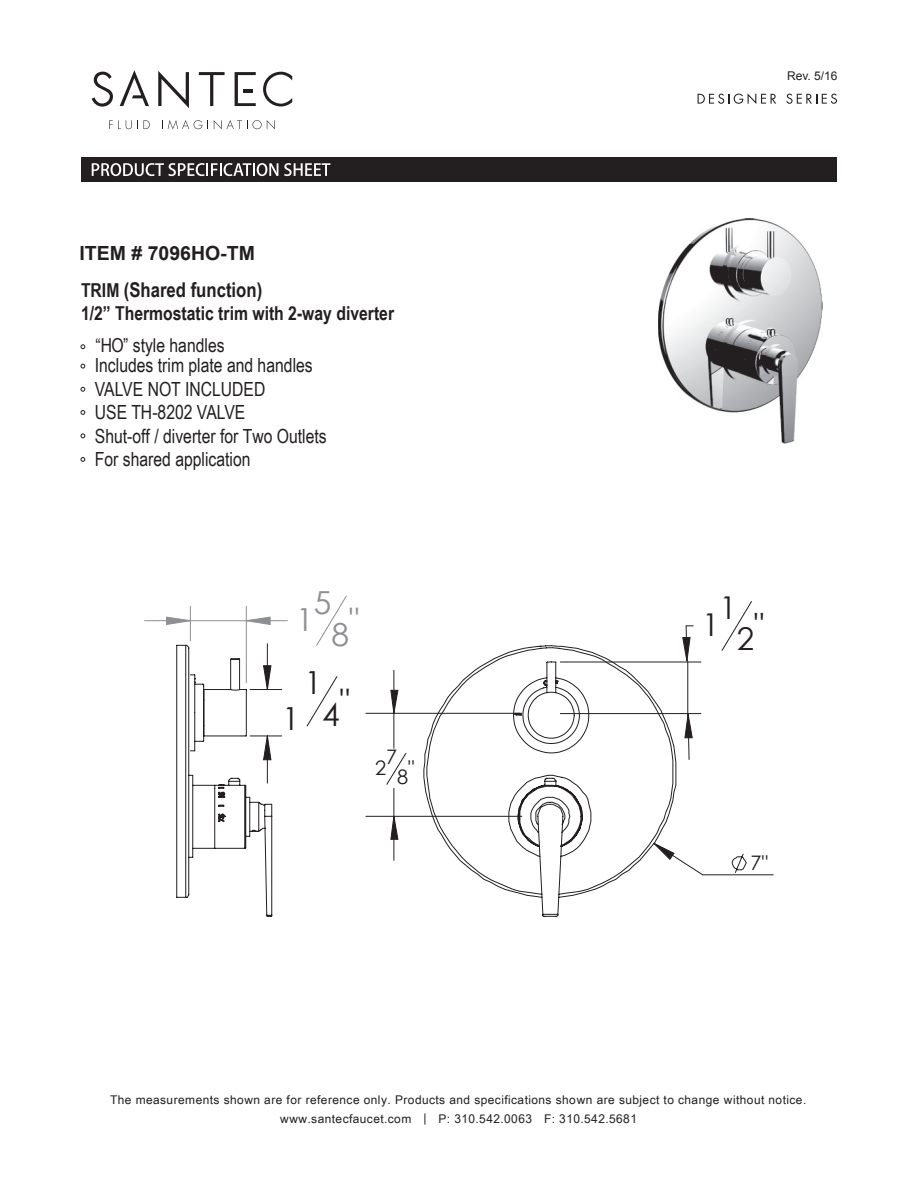
<style>
.page{position:relative;width:918px;height:1188px;background:#fff}
.page>*{position:absolute;margin:0;border:0;box-sizing:border-box;transform-origin:0 0}
.t1{font:31.8px "Century Gothic";color:#8d8f92}
.t2{font:31.8px/31.8px "Century Gothic";color:#231f20;text-align:center}
.t3{font:31.35px "Century Gothic";color:#231f20}
.t4{font:700 20.4px "Arial Narrow";color:#231f20}
.t5{font:19.95px "Century Gothic";color:#231f20}
.t6{font:19.5px/23.4px "Arial Narrow";color:#231f20}
.t7{font:700 19.5px "Arial";color:#231f20}
.t8{font:700 19.2px "Arial Narrow";color:#231f20}
.t9{font:19.2px "Arial Narrow";color:#231f20}
.t10{font:12px/19px "Arial Narrow";letter-spacing:.03em;color:#231f20;text-align:center;scale:1.22 1}
.t11{font:12px "Arial";color:#231f20}
.s1{font-size:19.2px}
</style>
<div class="page">
<svg style="left:109px;top:120px;width:29px;height:9px"></svg>
<svg style="left:144px;top:120px;width:6px;height:9px"></svg>
<svg style="left:162px;top:120px;width:40px;height:9px"></svg>
<svg style="left:213px;top:120px;width:62px;height:9px"></svg>
<svg style="left:92px;top:72px;width:21px;height:35px"></svg>
<svg style="left:158px;top:71px;width:31px;height:37px"></svg>
<svg style="left:199px;top:72px;width:26px;height:34px"></svg>
<svg style="left:263px;top:72px;width:29px;height:35px"></svg>
<svg style="left:235px;top:72px;width:21px;height:34px"></svg>
<svg style="left:120px;top:70px;width:29px;height:36px"></svg>
<div style="left:81px;top:157px;width:756px;height:25px;background:#231f20"></div>
<svg style="left:698px;top:93px;width:78px;height:11px"></svg>
<svg style="left:786px;top:94px;width:51px;height:10px"></svg>
<svg style="left:92px;top:163px;width:186px;height:13px"></svg>
<svg style="left:284px;top:163px;width:46px;height:13px"></svg>
<img style="left:658px;top:219px;width:164px;height:225px">
<svg style="left:732px;top:853px;width:15px;height:20px"></svg>
<hr style="left:703px;top:875px;width:70px;height:1px;background:#231f20">
<hr style="left:394px;top:713px;width:1px;height:35px;background:#231f20">
<hr style="left:394px;top:816px;width:1px;height:44px;background:#231f20">
<hr style="left:394px;top:670px;width:1px;height:43px;background:#231f20">
<hr style="left:366px;top:816px;width:156px;height:1px;background:#231f20">
<hr style="left:366px;top:713px;width:156px;height:1px;background:#231f20">
<svg style="left:676px;top:857px;width:27px;height:19px"></svg>
<svg style="left:386px;top:753px;width:21px;height:87px"></svg>
<svg style="left:390px;top:690px;width:8px;height:24px"></svg>
<svg style="left:423px;top:645px;width:253px;height:272px"></svg>
<svg style="left:722px;top:601px;width:30px;height:50px"></svg>
<svg style="left:682px;top:625px;width:11px;height:36px"></svg>
<svg style="left:684px;top:714px;width:9px;height:46px"></svg>
<svg style="left:513px;top:662px;width:76px;height:91px"></svg>
<hr style="left:560px;top:662px;width:141px;height:1px;background:#231f20">
<hr style="left:560px;top:713px;width:141px;height:1px;background:#231f20">
<hr style="left:688px;top:661px;width:1px;height:55px;background:#231f20">
<svg style="left:144px;top:596px;width:203px;height:321px"></svg>
<hr style="left:190px;top:620px;width:57px;height:1px;background:#8d8f92">
<svg style="left:81px;top:457px;width:4px;height:5px"></svg>
<svg style="left:81px;top:364px;width:4px;height:4px"></svg>
<svg style="left:81px;top:345px;width:4px;height:4px"></svg>
<svg style="left:81px;top:387px;width:4px;height:4px"></svg>
<svg style="left:81px;top:410px;width:4px;height:5px"></svg>
<svg style="left:81px;top:434px;width:4px;height:4px"></svg>
<h3 class="t7" style="left:80px;top:240px;width:177px">ITEM # 7096HO-TM</h3>
<h3 class="t4" style="left:81px;top:274px;width:183px"><span class="s1">TRIM</span> (Shared function)</h3>
<h3 class="t8" style="left:81px;top:298px;width:315px">1/2” Thermostatic trim with 2-way diverter</h3>
<h3 class="t6" style="left:95px;top:353px;width:233px">Includes trim plate and handles<br>VALVE NOT INCLUDED<br>USE TH-8202 VALVE<br>Shut-off / diverter for Two Outlets</h3>
<h3 class="t9" style="left:95px;top:331px;width:131px">“HO” style handles</h3>
<h3 class="t6" style="left:95px;top:447px;width:157px">For shared application</h3>
<h1 class="t1" style="left:314px;top:580px;width:19px">5</h1>
<h1 class="t1" style="left:331px;top:605px;width:29px">8"</h1>
<h1 class="t2" style="left:282px;top:666px;width:69px">1<br>1 4"</h1>
<h1 class="t1" style="left:296px;top:598px;width:19px">1</h1>
<h3 class="t5" style="left:386px;top:743px;width:13px">7</h3>
<h3 class="t5" style="left:375px;top:754px;width:13px">2</h3>
<h3 class="t5" style="left:397px;top:758px;width:19px">8"</h3>
<p class="t11" style="left:787px;top:68px;width:52px">Rev. 5/16</p>
<h2 class="t3" style="left:702px;top:603px;width:19px">1</h2>
<h2 class="t3" style="left:719px;top:586px;width:19px">1</h2>
<h2 class="t3" style="left:737px;top:610px;width:29px">2"</h2>
<h3 class="t5" style="left:751px;top:849px;width:19px">7"</h3>
<p class="t10" style="left:110px;top:1090px;width:572px">The measurements shown are for reference only. Products and specifications shown are subject to change without notice. www.santecfaucet.com | P: 310.542.0063 F: 310.542.5681</p>
</div>
